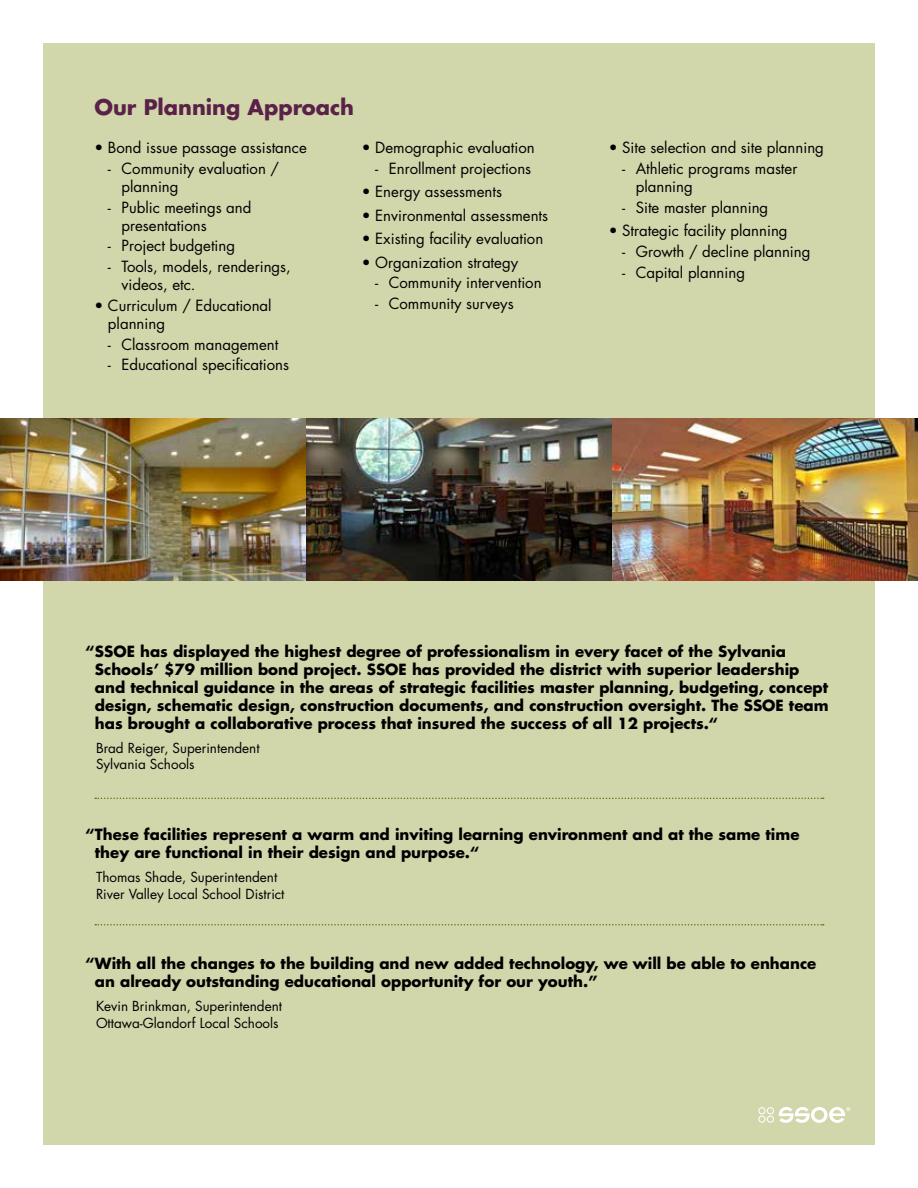
<style>
.page{position:relative;width:918px;height:1188px;background:#fff}
.page>*{position:absolute;margin:0;border:0;box-sizing:border-box;transform-origin:0 0}
.t1{font:700 21px "Futura Std";color:#5a2149}
.t2{font:700 15px/18px "Futura Std";color:#000}
.t3{font:15px/18px "Futura Std";color:#000}
.t4{font:13.5px/16.5px "Futura Std";color:#000}
</style>
<div class="page">
<div style="left:43px;top:43px;width:832px;height:1102px;background:#d2d6ab"></div>
<img style="left:0;top:418px;width:918px;height:162px">
<svg style="left:95px;top:798px;width:729px;height:1px"></svg>
<svg style="left:95px;top:924px;width:729px;height:2px"></svg>
<svg style="left:758px;top:1107px;width:92px;height:16px"></svg>
<h1 class="t1" style="left:94px;top:93px;width:261px">Our Planning Approach</h1>
<p class="t3" style="left:94px;top:139px;width:214px">• Bond issue passage assistance</p>
<p class="t3" style="left:121px;top:160px;width:159px;text-indent:-14px">- Community evaluation / planning</p>
<p class="t3" style="left:121px;top:198px;width:132px;text-indent:-14px">- Public meetings and presentations</p>
<p class="t3" style="left:108px;top:237px;width:129px">- Project budgeting</p>
<p class="t3" style="left:121px;top:258px;width:171px;text-indent:-14px">- Tools, models, renderings, videos, etc.</p>
<p class="t3" style="left:108px;top:297px;width:165px;text-indent:-14px">• Curriculum / Educational planning</p>
<p class="t3" style="left:108px;top:335px;width:172px">- Classroom management</p>
<p class="t3" style="left:108px;top:356px;width:183px">- Educational specifications</p>
<p class="t3" style="left:362px;top:139px;width:175px">• Demographic evaluation</p>
<p class="t3" style="left:375px;top:160px;width:157px">- Enrollment projections</p>
<p class="t3" style="left:362px;top:183px;width:142px">• Energy assessments</p>
<p class="t3" style="left:362px;top:207px;width:188px">• Environmental assessments</p>
<p class="t3" style="left:362px;top:230px;width:183px">• Existing facility evaluation</p>
<p class="t3" style="left:362px;top:253px;width:158px">• Organization strategy</p>
<p class="t3" style="left:375px;top:274px;width:168px">- Community intervention</p>
<p class="t3" style="left:375px;top:295px;width:140px">- Community surveys</p>
<p class="t3" style="left:609px;top:139px;width:217px">• Site selection and site planning</p>
<p class="t3" style="left:636px;top:160px;width:163px;text-indent:-14px">- Athletic programs master planning</p>
<p class="t3" style="left:622px;top:198px;width:148px">- Site master planning</p>
<p class="t3" style="left:609px;top:222px;width:180px">• Strategic facility planning</p>
<p class="t3" style="left:622px;top:243px;width:190px">- Growth / decline planning</p>
<p class="t3" style="left:622px;top:263px;width:124px">- Capital planning</p>
<p class="t2" style="left:95px;top:642px;width:735px;text-indent:-9px">“SSOE has displayed the highest degree of professionalism in every facet of the Sylvania Schools’ $79 million bond project. SSOE has provided the district with superior leadership and technical guidance in the areas of strategic facilities master planning, budgeting, concept design, schematic design, construction documents, and construction oversight. The SSOE team has brought a collaborative process that insured the success of all 12 projects.“</p>
<p class="t4" style="left:96px;top:740px;width:165px">Brad Reiger, Superintendent<br>Sylvania Schools</p>
<p class="t2" style="left:95px;top:825px;width:706px;text-indent:-9px">“These facilities represent a warm and inviting learning environment and at the same time they are functional in their design and purpose.“</p>
<p class="t4" style="left:96px;top:869px;width:190px">Thomas Shade, Superintendent<br>River Valley Local School District</p>
<p class="t2" style="left:95px;top:954px;width:723px;text-indent:-9px">“With all the changes to the building and new added technology, we will be able to enhance an already outstanding educational opportunity for our youth.”</p>
<p class="t4" style="left:96px;top:998px;width:188px">Kevin Brinkman, Superintendent<br>Ottawa-Glandorf Local Schools</p>
</div>
